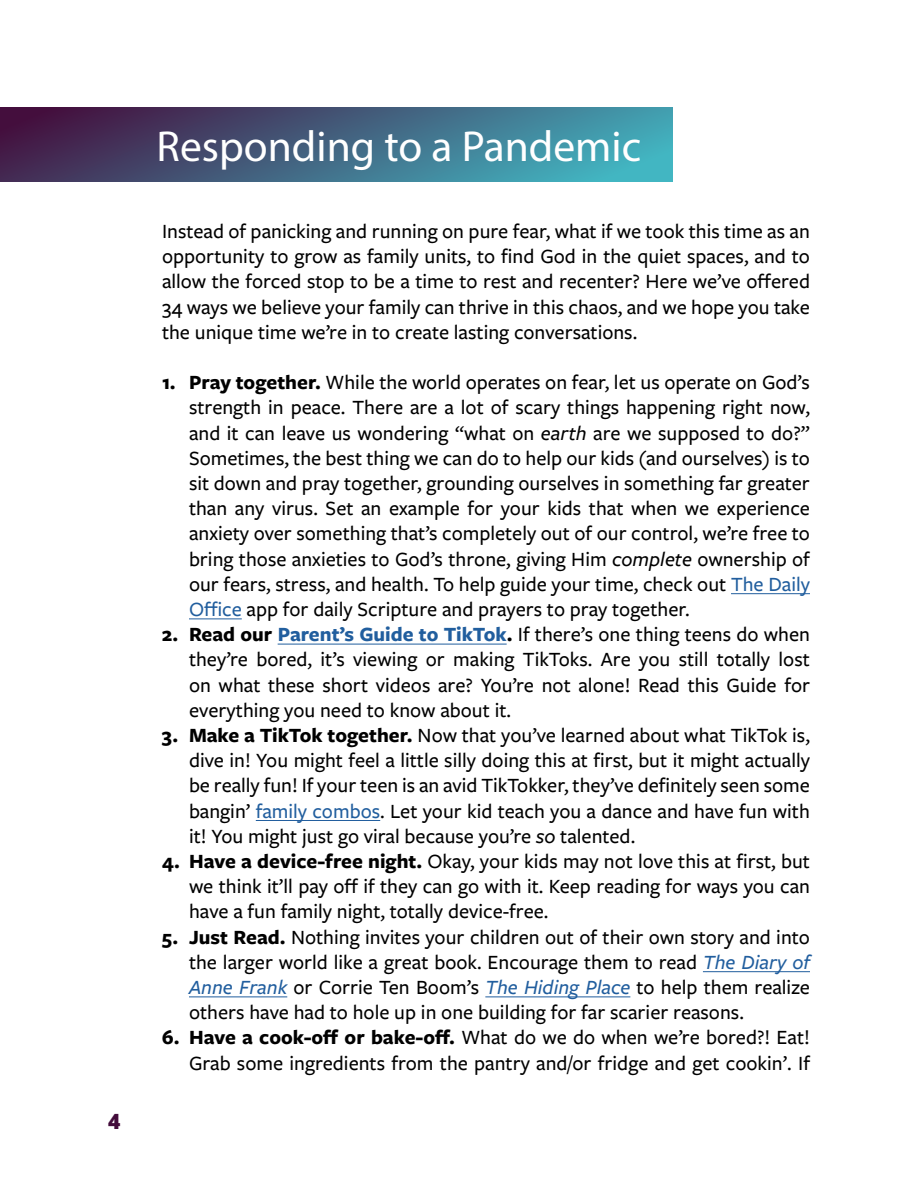
<style>
.page{position:relative;width:918px;height:1188px;background:#fff}
.page>*{position:absolute;margin:0;border:0;box-sizing:border-box;transform-origin:0 0}
.t1{font:43.5px "Myriad Pro";color:#fff}
.t2{font:500 21px/25.2px "Freight Sans Pro";color:#000;text-align:justify}
.t3{font:800 21px "Open Sans";color:#430c3b}
.s1{font-weight:700}
.s2{font-style:italic}
.s3{color:#215e9e}
.s4{font-weight:700;color:#215e9e}
.s5{font-style:italic;color:#215e9e}
</style>
<div class="page">
<svg style="left:0;top:108px;width:673px;height:73px;background:#426481"></svg>
<hr style="left:731px;top:593px;width:79px;height:1px;background:#215e9e">
<hr style="left:189px;top:619px;width:53px;height:1px;background:#215e9e">
<hr style="left:278px;top:644px;width:229px;height:1px;background:#215e9e">
<hr style="left:256px;top:820px;width:124px;height:1px;background:#215e9e">
<hr style="left:703px;top:971px;width:107px;height:1px;background:#215e9e">
<hr style="left:189px;top:997px;width:98px;height:1px;background:#215e9e">
<hr style="left:485px;top:997px;width:145px;height:1px;background:#215e9e">
<p class="t3" style="left:108px;top:1105px;width:14px">4</p>
<h1 class="t1" style="left:157px;top:120px;width:486px">Responding to a Pandemic</h1>
<p class="t2" style="left:162px;top:218px;width:650px">Instead of panicking and running on pure fear, what if we took this time as an opportunity to grow as family units, to find God in the quiet spaces, and to allow the forced stop to be a time to rest and recenter? Here we’ve offered 34 ways we believe your family can thrive in this chaos, and we hope you take the unique time we’re in to create lasting conversations.</p>
<p class="t2" style="left:189px;top:369px;width:623px;text-indent:-27px"><span class="s1">1. Pray together.</span> While the world operates on fear, let us operate on God’s strength in peace. There are a lot of scary things happening right now, and it can leave us wondering “what on <span class="s2">earth</span> are we supposed to do?” Sometimes, the best thing we can do to help our kids (and ourselves) is to sit down and pray together, grounding ourselves in something far greater than any virus. Set an example for your kids that when we experience anxiety over something that’s completely out of our control, we’re free to bring those anxieties to God’s throne, giving Him <span class="s2">complete</span> ownership of our fears, stress, and health. To help guide your time, check out <span class="s3">The Daily Office</span> app for daily Scripture and prayers to pray together.</p>
<p class="t2" style="left:189px;top:621px;width:623px;text-indent:-27px"><span class="s1">2. Read our</span> <span class="s4">Parent’s Guide to TikTok</span><span class="s1">.</span> If there’s one thing teens do when they’re bored, it’s viewing or making TikToks. Are you still totally lost on what these short videos are? You’re not alone! Read this Guide for everything you need to know about it.</p>
<p class="t2" style="left:189px;top:722px;width:623px;text-indent:-27px"><span class="s1">3. Make a TikTok together.</span> Now that you’ve learned about what TikTok is, dive in! You might feel a little silly doing this at first, but it might actually be really fun! If your teen is an avid TikTokker, they’ve definitely seen some bangin’ <span class="s3">family combos</span>. Let your kid teach you a dance and have fun with it! You might just go viral because you’re <span class="s2">so</span> talented.</p>
<p class="t2" style="left:189px;top:848px;width:623px;text-indent:-27px"><span class="s1">4. Have a device-free night.</span> Okay, your kids may not love this at first, but we think it’ll pay off if they can go with it. Keep reading for ways you can have a fun family night, totally device-free.</p>
<p class="t2" style="left:189px;top:923px;width:623px;text-indent:-27px"><span class="s1">5. Just Read.</span> Nothing invites your children out of their own story and into the larger world like a great book. Encourage them to read <span class="s5">The Diary of Anne Frank</span> or Corrie Ten Boom’s <span class="s5">The Hiding Place</span> to help them realize others have had to hole up in one building for far scarier reasons.</p>
<p class="t2" style="left:162px;top:1024px;width:650px;text-align:right"><span class="s1">6. Have a cook-off or bake-off.</span> What do we do when we’re bored?! Eat!<br>Grab some ingredients from the pantry and/or fridge and get cookin’. If</p>
</div>
